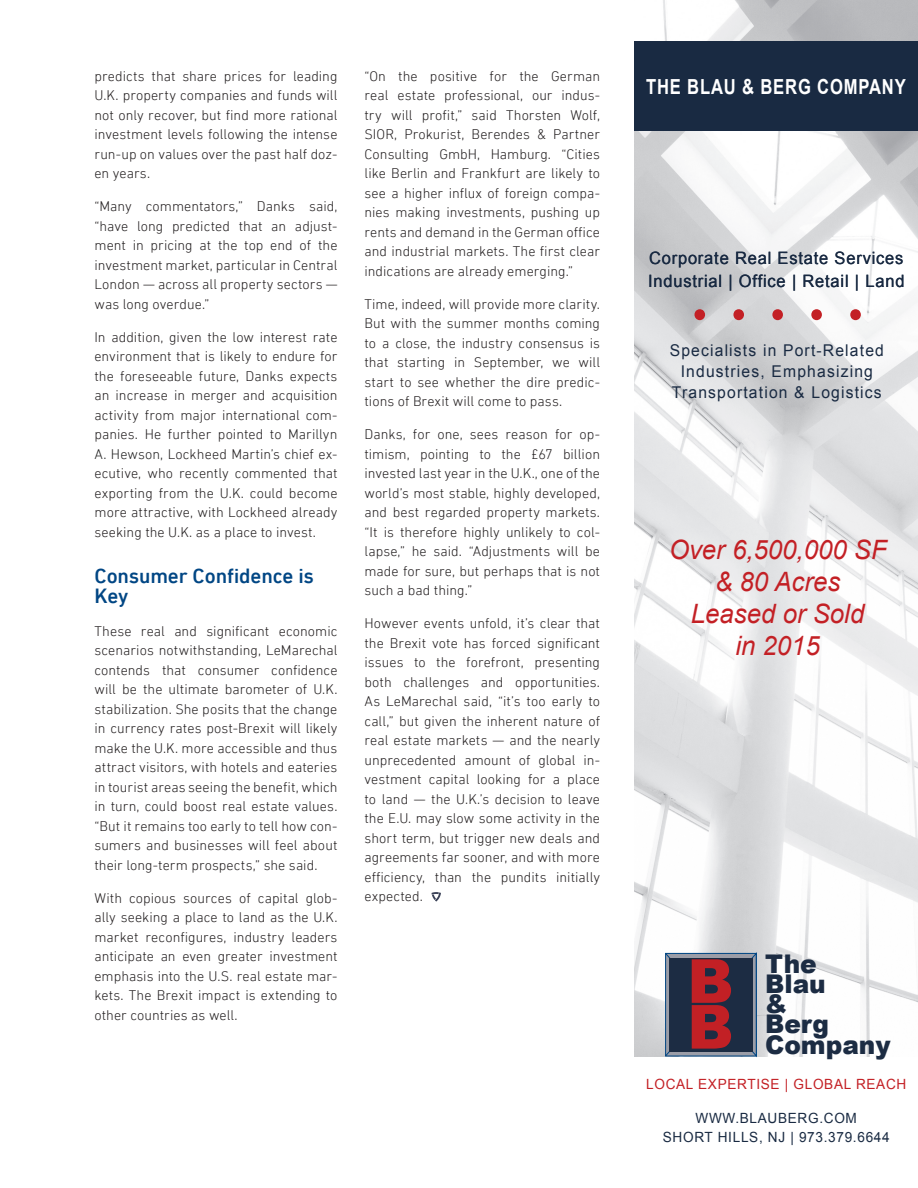
<style>
.page{position:relative;width:918px;height:1188px;background:#fff}
.page>*{position:absolute;margin:0;border:0;box-sizing:border-box;transform-origin:0 0}
.t1{font:100.8px "Times New Roman";color:#c32025}
.t2{font:900 60.75px "Arial";color:#c22025}
.t3{font:italic 26.7px/32.1px "Arial";color:#c32025;text-align:center}
.t4{font:900 25.8px/20px "Arial";color:#1c2c43}
.Body_Copy{font:500 21px/19.5px "DIN Next LT Pro";letter-spacing:-.005em;color:#004684}
.t5{font:700 20.7px "Arial";letter-spacing:.05em;color:#fff;scale:.8 1}
.t6{font:17.1px/22.2px "Arial";letter-spacing:.05em;color:#192a42}
.t7{font:16.2px/20.7px "Arial";letter-spacing:.075em;color:#192a42;text-align:center}
.Body_Copy-2{font:300 14.25px/19.5px "DIN Next LT Pro";letter-spacing:.005em;color:#231f20;text-align:justify}
.t8{font:14.1px/19.4px "Arial";letter-spacing:.05em;color:#192a42;text-align:center}
.t9{font:14.1px "Arial";letter-spacing:.05em;color:#c32025}
.s1{color:#222}
</style>
<div class="page">
<svg style="left:431px;top:892px;width:10px;height:10px"></svg>
<img style="left:634px;top:0;width:284px;height:1057px">
<div style="left:635px;top:41px;width:283px;height:89px;background:#192a42"></div>
<svg style="left:664px;top:951px;width:93px;height:107px;background:#8191a4"></svg>
<div style="left:670px;top:958px;width:83px;height:93px;background:#1c2c43"></div>
<p class="Body_Copy-2" style="left:94px;top:66px;width:245px">predicts that share prices for leading U.K. property companies and funds will not only recover, but find more rational investment levels following the intense run-up on values over the past half doz&shy;en years.</p>
<p class="Body_Copy-2" style="left:94px;top:197px;width:245px">“Many commentators,” Danks said, “have long predicted that an adjust&shy;ment in pricing at the top end of the investment market, particular in Central London — across all property sectors — was long overdue.”</p>
<p class="Body_Copy-2" style="left:94px;top:327px;width:245px">In addition, given the low interest rate environment that is likely to endure for the foreseeable future, Danks expects an increase in merger and acquisition activity from major international com&shy;panies. He further pointed to <span class="s1">Marillyn A. Hewson,</span> Lockheed Martin’s chief ex&shy;ecutive, who recently commented that exporting from the U.K. could become more attractive, with Lockheed already seeking the U.K. as a place to invest.</p>
<p class="Body_Copy" style="left:94px;top:566px;width:221px">Consumer Confidence is<br>Key</p>
<p class="Body_Copy-2" style="left:94px;top:621px;width:245px">These real and significant economic scenarios notwithstanding, LeMarechal contends that consumer confidence will be the ultimate barometer of U.K. stabilization. She posits that the change in currency rates post-Brexit will likely make the U.K. more accessible and thus attract visitors, with hotels and eateries in tourist areas seeing the benefit, which in turn, could boost real estate values. “But it remains too early to tell how con&shy;sumers and businesses will feel about their long-term prospects,” she said.</p>
<p class="Body_Copy-2" style="left:94px;top:888px;width:245px">With copious sources of capital glob&shy;ally seeking a place to land as the U.K. market reconfigures, industry leaders anticipate an even greater investment emphasis into the U.S. real estate mar&shy;kets. The Brexit impact is extending to other countries as well.</p>
<p class="Body_Copy-2" style="left:364px;top:66px;width:237px">“On the positive for the German real estate professional, our indus&shy;try will profit,” said Thorsten Wolf, SIOR, Prokurist, Berendes &amp; Partner Consulting GmbH, Hamburg. “Cities like Berlin and Frankfurt are likely to see a higher influx of foreign compa&shy;nies making investments, pushing up rents and demand in the German office and industrial markets. The first clear indications are already emerging.”</p>
<p class="Body_Copy-2" style="left:364px;top:294px;width:237px">Time, indeed, will provide more clarity.<br>But with the summer months coming to a close, the industry consensus is that starting in September, we will start to see whether the dire predic&shy;tions of Brexit will come to pass.</p>
<p class="Body_Copy-2" style="left:364px;top:425px;width:237px">Danks, for one, sees reason for op&shy;timism, pointing to the £67 billion invested last year in the U.K., one of the world’s most stable, highly developed, and best regarded property markets. “It is therefore highly unlikely to col&shy;lapse,” he said. “Adjustments will be made for sure, but perhaps that is not such a bad thing.”</p>
<p class="Body_Copy-2" style="left:364px;top:614px;width:237px">However events unfold, it’s clear that the Brexit vote has forced significant issues to the forefront, presenting both challenges and opportunities.<br>As LeMarechal said, “it’s too early to call,” but given the inherent nature of real estate markets — and the nearly unprecedented amount of global in&shy;vestment capital looking for a place to land — the U.K.’s decision to leave the E.U. may slow some activity in the short term, but trigger new deals and agreements far sooner, and with more efficiency, than the pundits initially expected.</p>
<p class="t5" style="left:646px;top:73px;width:326px">THE BLAU &amp; BERG COMPANY</p>
<p class="t6" style="left:648px;top:247px;width:258px">Corporate Real Estate Services<br>Industrial | Office | Retail | Land</p>
<p class="t1" style="left:688px;top:217px;width:182px">. . . . .</p>
<p class="t7" style="left:670px;top:340px;width:216px">Specialists in Port-Related<br>Industries, Emphasizing<br>Transportation &amp; Logistics</p>
<p class="t3" style="left:669px;top:534px;width:219px">Over 6,500,000 SF &amp; 80 Acres<br>Leased or Sold<br>in 2015</p>
<p class="t2" style="left:687px;top:937px;width:48px">B</p>
<p class="t4" style="left:765px;top:953px;width:127px">The<br>Blau<br>&amp;<br>Berg<br>Company</p>
<p class="t2" style="left:687px;top:983px;width:48px">B</p>
<p class="t9" style="left:646px;top:1075px;width:262px">LOCAL EXPERTISE | GLOBAL REACH</p>
<p class="t8" style="left:663px;top:1109px;width:228px">WWW.BLAUBERG.COM<br>SHORT HILLS, NJ | 973.379.6644</p>
</div>
